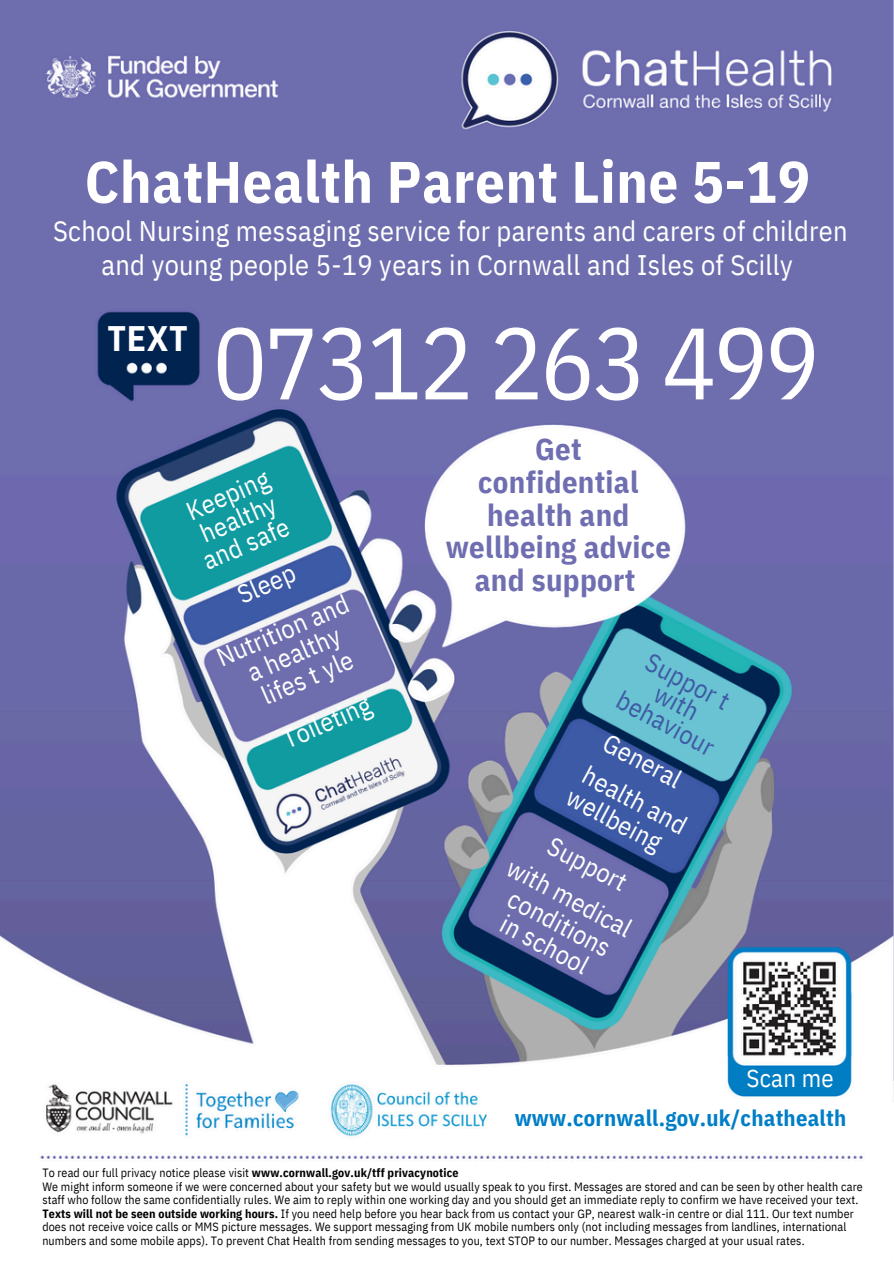
<style>
.page{position:relative;width:894px;height:1264px;background:#fff}
.page>*{position:absolute;margin:0;border:0;box-sizing:border-box;transform-origin:0 0}
.t1{font:101.25px "IBM Plex Sans Cond";letter-spacing:-.03em;color:#fff}
.t2{font:700 58.5px "IBM Plex Sans Cond";letter-spacing:.01em;color:#fff}
.t3{font:700 35.4px "IBM Plex Sans Cond";color:#fff}
.t4{font:700 30.6px/32.7px "IBM Plex Sans Cond";letter-spacing:.01em;color:#6f6eb1;text-align:center}
.t5{font:28.2px/33.8px "IBM Plex Sans Cond";letter-spacing:.01em;color:#fff;text-align:center}
.t6{font:25.95px/25.8px "IBM Plex Sans Cond";color:#fff;text-align:center}
.t7{font:25.95px/23.7px "IBM Plex Sans Cond";color:#3f5aa6;text-align:center}
.t8{font:24.75px "IBM Plex Sans Cond";letter-spacing:.01em;color:#fff}
.t9{font:700 22.5px "IBM Plex Sans Cond";letter-spacing:.01em;color:#007ec7}
.t10{font:12px/13.5px "IBM Plex Sans Cond";letter-spacing:.01em;color:#000}
.s1{font-weight:700}
</style>
<div class="page">
<img style="left:0;top:0;width:893px;height:1159px">
<h2 class="t2" style="left:85px;top:143px;width:726px">ChatHealth Parent Line 5-19</h2>
<h6 class="t5" style="left:53px;top:214px;width:795px">School Nursing messaging service for parents and carers of children and young people 5-19 years in Cornwall and Isles of Scilly</h6>
<h6 class="t3" style="left:107px;top:315px;width:82px">TEXT</h6>
<h4 class="t1" style="left:212px;top:295px;width:608px">07312 263 499</h4>
<p class="t6" style="left:178px;top:502px;width:94px;rotate:-24deg">Keeping healthy and safe</p>
<p class="t6" style="left:188px;top:591px;width:143px;line-height:49.5px;rotate:-24deg">Sleep<br>Nutrition and</p>
<p class="t6" style="left:243px;top:661px;width:102px;line-height:26.8px;text-align:left;rotate:-24deg">a healthy lifes t yle</p>
<p class="t6" style="left:278px;top:728px;width:95px;rotate:-24deg">Toileting</p>
<p class="t4" style="left:445px;top:432px;width:227px">Get<br>confidential health and wellbeing advice and support</p>
<p class="t7" style="left:653px;top:649px;width:93px;rotate:28deg">Suppor t with</p>
<p class="t6" style="left:611px;top:729px;width:86px;rotate:28deg">General</p>
<p class="t7" style="left:624px;top:687px;width:108px;rotate:28deg">behaviour</p>
<p class="t6" style="left:590px;top:761px;width:115px;rotate:28deg">health and</p>
<p class="t6" style="left:555px;top:832px;width:87px;rotate:28deg">Support</p>
<p class="t6" style="left:574px;top:783px;width:105px;rotate:28deg">wel being</p>
<p class="t6" style="left:515px;top:853px;width:139px;line-height:26.4px;rotate:28deg">with medical conditions in school</p>
<h5 class="t8" style="left:746px;top:1061px;width:89px">Scan me</h5>
<h3 class="t9" style="left:514px;top:1102px;width:333px">www.cornwall.gov.uk/chathealth</h3>
<h1 class="t10" style="left:42px;top:1165px;width:417px">To read our full privacy notice please visit <span class="s1">www.cornwall.gov.uk/tff privacynotice</span></h1>
<h6 class="t10" style="left:42px;top:1179px;width:821px">We might inform someone if we were concerned about your safety but we would usually speak to you first. Messages are stored and can be seen by other health care staff who follow the same confidentially rules. We aim to reply within one working day and you should get an immediate reply to confirm we have received your text.<br><span class="s1">Texts will not be seen outside working hours.</span> If you need help before you hear back from us contact your GP, nearest walk-in centre or dial 111. Our text number does not receive voice calls or MMS picture messages. We support messaging from UK mobile numbers only (not including messages from landlines, international numbers and some mobile apps). To prevent Chat Health from sending messages to you, text STOP to our number. Messages charged at your usual rates.</h6>
</div>
